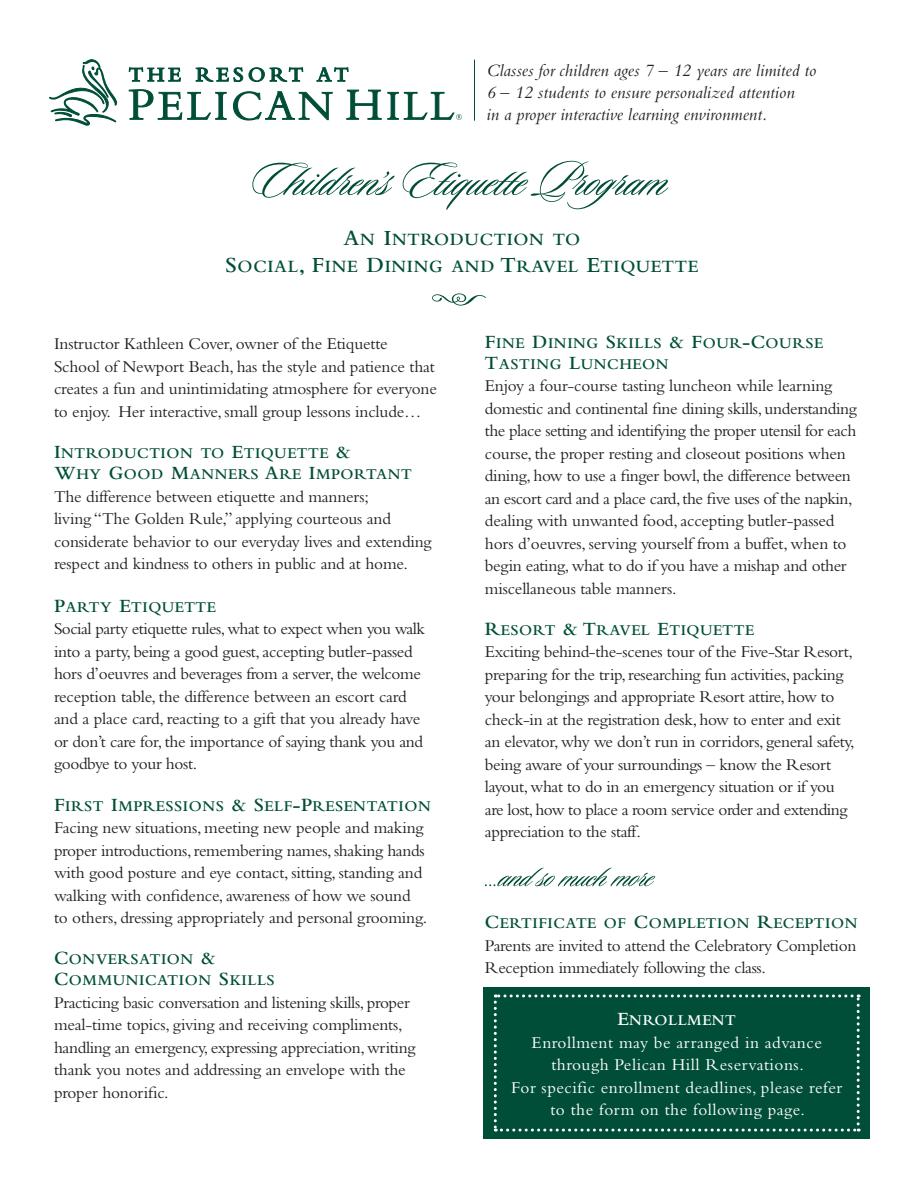
<style>
.page{position:relative;width:918px;height:1188px;background:#fff}
.page>*{position:absolute;margin:0;border:0;box-sizing:border-box;transform-origin:0 0}
.t1{font:51px "Sloop Script One";color:#004e38}
.t2{font:italic 18px/21.6px "Bembo";color:#231f20}
.t3{font:18px/27px "Bembo Semibold Os F SC800";letter-spacing:.035em;color:#004e38;text-align:center}
.t4{font:17.25px/22.5px "Bembo";letter-spacing:-.02em;color:#231f20}
.t5{font:17.25px/22.5px "Bembo";letter-spacing:.03em;color:#fff;text-align:center}
.t6{font:15.6px/21px "Bembo Semibold Os F SC800";letter-spacing:.035em;color:#004e38}
.t7{font:15.6px "Bembo Semibold Os F SC800";letter-spacing:.035em;color:#fff}
.s1{font-size:22.5px}
.s2{font-size:19.5px}
</style>
<div class="page">
<svg style="left:128px;top:89px;width:334px;height:32px"></svg>
<svg style="left:50px;top:60px;width:67px;height:65px"></svg>
<svg style="left:129px;top:68px;width:219px;height:14px"></svg>
<hr style="left:474px;top:60px;width:1px;height:61px;background:#004e38">
<svg style="left:485px;top:868px;width:171px;height:19px"></svg>
<svg style="left:432px;top:293px;width:54px;height:13px"></svg>
<div style="left:483px;top:987px;width:387px;height:152px;background:#004e38"></div>
<svg style="left:494px;top:994px;width:366px;height:138px"></svg>
<p class="t2" style="left:486px;top:60px;width:331px">Classes for children ages 7 – 12 years are limited to<br>6 – 12 students to ensure personalized attention<br>in a proper interactive learning environment.</p>
<p class="t1" style="left:251px;top:154px;width:418px">Children’s Etiquette Program</p>
<p class="t3" style="left:225px;top:226px;width:474px"><span class="s1">A</span>N <span class="s1">I</span>NTRODUCTION TO<br><span class="s1">S</span>OCIAL<span class="s1">, F</span>INE <span class="s1">D</span>INING AND <span class="s1">T</span>RAVEL <span class="s1">E</span>TIQUETTE</p>
<p class="t4" style="left:54px;top:332px;width:384px">Instructor Kathleen Cover, owner of the Etiquette School of Newport Beach, has the style and patience that creates a fun and unintimidating atmosphere for everyone to enjoy. Her interactive, small group lessons include…</p>
<p class="t6" style="left:54px;top:443px;width:359px"><span class="s2">I</span>NTRODUCTION TO <span class="s2">E</span>TIQUETTE <span class="s2">&amp;<br>W</span>HY <span class="s2">G</span>OOD <span class="s2">M</span>ANNERS <span class="s2">A</span>RE <span class="s2">I</span>MPORTANT</p>
<p class="t4" style="left:54px;top:485px;width:379px">The difference between etiquette and manners;<br>living “The Golden Rule,” applying courteous and considerate behavior to our everyday lives and extending respect and kindness to others in public and at home.</p>
<p class="t6" style="left:54px;top:597px;width:163px"><span class="s2">P</span>ARTY <span class="s2">E</span>TIQUETTE</p>
<p class="t4" style="left:54px;top:617px;width:373px">Social party etiquette rules, what to expect when you walk into a party, being a good guest, accepting butler-passed hors d’oeuvres and beverages from a server, the welcome reception table, the difference between an escort card and a place card, reacting to a gift that you already have or don’t care for, the importance of saying thank you and goodbye to your host.</p>
<p class="t6" style="left:54px;top:795px;width:378px"><span class="s2">F</span>IRST <span class="s2">I</span>MPRESSIONS <span class="s2">&amp; S</span>ELF<span class="s2">-P</span>RESENTATION</p>
<p class="t4" style="left:54px;top:816px;width:375px">Facing new situations, meeting new people and making proper introductions, remembering names, shaking hands with good posture and eye contact, sitting, standing and walking with confidence, awareness of how we sound to others, dressing appropriately and personal grooming.</p>
<p class="t6" style="left:54px;top:949px;width:222px"><span class="s2">C</span>ONVERSATION <span class="s2">&amp;<br>C</span>OMMUNICATION <span class="s2">S</span>KILLS</p>
<p class="t4" style="left:54px;top:991px;width:363px">Practicing basic conversation and listening skills, proper meal-time topics, giving and receiving compliments, handling an emergency, expressing appreciation, writing thank you notes and addressing an envelope with the proper honorific.</p>
<p class="t6" style="left:485px;top:332px;width:339px"><span class="s2">F</span>INE <span class="s2">D</span>INING <span class="s2">S</span>KILLS <span class="s2">&amp; F</span>OUR<span class="s2">-C</span>OURSE<br><span class="s2">T</span>ASTING <span class="s2">L</span>UNCHEON</p>
<p class="t4" style="left:485px;top:374px;width:374px">Enjoy a four-course tasting luncheon while learning domestic and continental fine dining skills, understanding the place setting and identifying the proper utensil for each course, the proper resting and closeout positions when dining, how to use a finger bowl, the difference between an escort card and a place card, the five uses of the napkin, dealing with unwanted food, accepting butler-passed hors d’oeuvres, serving yourself from a buffet, when to begin eating, what to do if you have a mishap and other miscellaneous table manners.</p>
<p class="t6" style="left:485px;top:620px;width:270px"><span class="s2">R</span>ESORT <span class="s2">&amp; T</span>RAVEL <span class="s2">E</span>TIQUETTE</p>
<p class="t4" style="left:485px;top:641px;width:371px">Exciting behind-the-scenes tour of the Five-Star Resort, preparing for the trip, researching fun activities, packing your belongings and appropriate Resort attire, how to check-in at the registration desk, how to enter and exit an elevator, why we don’t run in corridors, general safety, being aware of your surroundings – know the Resort layout, what to do in an emergency situation or if you are lost, how to place a room service order and extending appreciation to the staff.</p>
<p class="t6" style="left:485px;top:913px;width:374px"><span class="s2">C</span>ERTIFICATE OF <span class="s2">C</span>OMPLETION <span class="s2">R</span>ECEPTION</p>
<p class="t4" style="left:485px;top:934px;width:373px">Parents are invited to attend the Celebratory Completion<br>Reception immediately following the class.</p>
<p class="t7" style="left:617px;top:1012px;width:120px"><span class="s2">E</span>NROLLMENT</p>
<p class="t5" style="left:511px;top:1031px;width:333px">Enrollment may be arranged in advance through Pelican Hill Reservations.<br>For specific enrollment deadlines, please refer to the form on the following page.</p>
</div>
